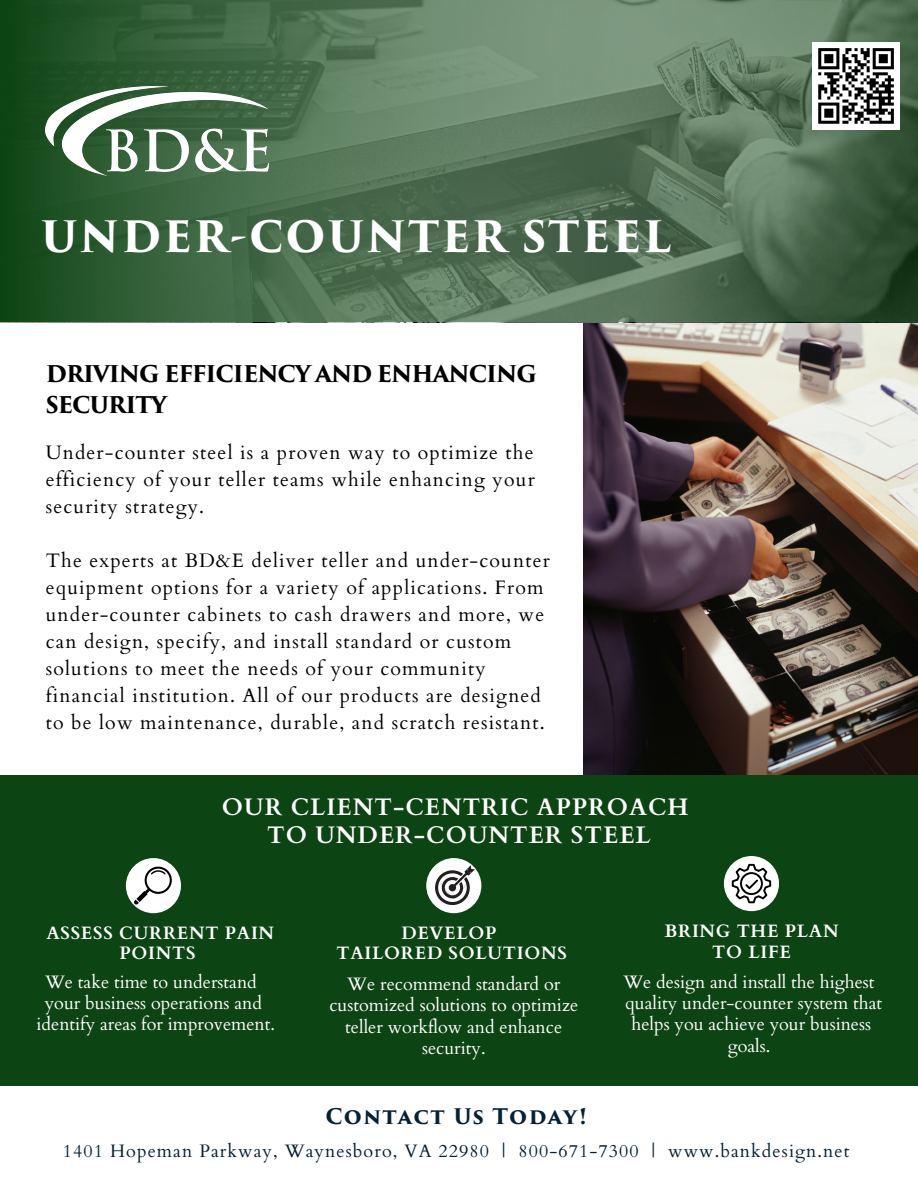
<style>
.page{position:relative;width:918px;height:1188px;background:#fff}
.page>*{position:absolute;margin:0;border:0;box-sizing:border-box;transform-origin:0 0}
.t1{font:700 42.15px "Trajan Pro 3";letter-spacing:.045em;color:#fff}
.t2{font:700 24px "Cardo";letter-spacing:.04em;color:#fff}
.t3{font:700 22.5px/31.5px "Trajan Pro 3";letter-spacing:-.045em;color:#000}
.t4{font:700 21px "Trajan Pro 3";letter-spacing:.06em;color:#062133}
.t5{font:19.5px/27px "Cardo";letter-spacing:.06em;color:#000;text-align:justify}
.t6{font:18px/21.3px "Cardo";color:#fff;text-align:center}
.t7{font:18px "Cardo";letter-spacing:.06em;color:#062133}
.t8{font:700 17.85px/20.2px "Cardo";letter-spacing:.04em;color:#fff;text-align:center}
</style>
<div class="page">
<img style="left:584px;top:323px;width:334px;height:453px">
<div style="left:0;top:776px;width:918px;height:310px;background:#0d4413"></div>
<svg style="left:0;top:0;width:918px;height:322px;background:#4d6f50"></svg>
<div style="left:812px;top:42px;width:88px;height:88px;background:#fff"></div>
<svg style="left:818px;top:48px;width:76px;height:76px"></svg>
<hr style="left:870px;top:121px;width:24px;height:3px;background:#000">
<div style="left:126px;top:858px;width:55px;height:55px;background:#fff;border-radius:50%"></div>
<div style="left:426px;top:858px;width:55px;height:55px;background:#fff;border-radius:50%"></div>
<div style="left:724px;top:856px;width:55px;height:55px;background:#fff;border-radius:50%"></div>
<svg style="left:134px;top:867px;width:38px;height:38px"></svg>
<svg style="left:433px;top:865px;width:42px;height:42px"></svg>
<img style="left:46px;top:86px;width:222px;height:89px">
<svg style="left:732px;top:864px;width:39px;height:39px"></svg>
<p class="t1" style="left:41px;top:220px;width:632px">UNDER-COUNTER STEEL</p>
<p class="t3" style="left:46px;top:361px;width:493px">DRIVING EFFICIENCY AND ENHANCING<br>SECURITY</p>
<p class="t5" style="left:46px;top:439px;width:491px">Under-counter steel is a proven way to optimize the efficiency of your teller teams while enhancing your security strategy.</p>
<p class="t5" style="left:46px;top:547px;width:506px;text-align:left">The experts at BD&amp;E deliver teller and under-counter equipment options for a variety of applications. From under-counter cabinets to cash drawers and more, we can design, specify, and install standard or custom solutions to meet the needs of your community financial institution. All of our products are designed to be low maintenance, durable, and scratch resistant.</p>
<p class="t2" style="left:222px;top:792px;width:468px">OUR CLIENT-CENTRIC APPROACH</p>
<p class="t2" style="left:267px;top:820px;width:385px">TO UNDER-COUNTER STEEL</p>
<p class="t8" style="left:46px;top:923px;width:229px">ASSESS CURRENT PAIN<br>POINTS</p>
<p class="t8" style="left:401px;top:923px;width:97px">DEVELOP</p>
<p class="t8" style="left:337px;top:944px;width:232px">TAILORED SOLUTIONS</p>
<p class="t6" style="left:37px;top:971px;width:240px">We take time to understand your business operations and identify areas for improvement.</p>
<p class="t6" style="left:329px;top:974px;width:250px">We recommend standard or customized solutions to optimize teller workflow and enhance security.</p>
<p class="t4" style="left:326px;top:1109px;width:263px">Contact Us Today!</p>
<p class="t8" style="left:664px;top:922px;width:176px">BRING THE PLAN</p>
<p class="t8" style="left:712px;top:942px;width:80px">TO LIFE</p>
<p class="t6" style="left:623px;top:971px;width:260px">We design and install the highest quality under-counter system that helps you achieve your business goals.</p>
<p class="t7" style="left:63px;top:1139px;width:788px">1401 Hopeman Parkway, Waynesboro, VA 22980 | 800-671-7300 | www.bankdesign.net</p>
</div>
